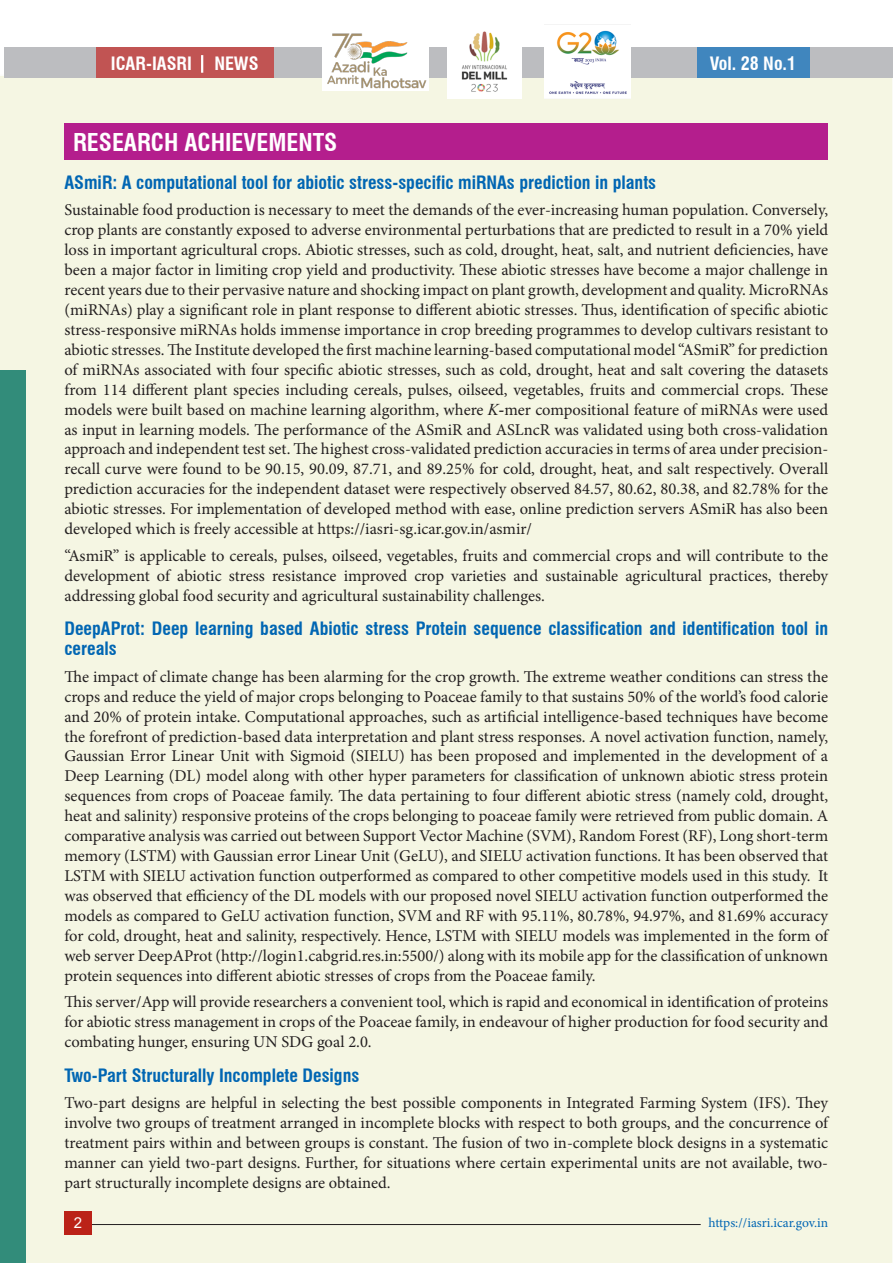
<style>
.page{position:relative;width:893px;height:1263px;background:#fff}
.page>*{position:absolute;margin:0;border:0;box-sizing:border-box;transform-origin:0 0}
.New_Main_Head{font:700 condensed 24px "Swiss 721 BT";color:#fff}
.Heading_1{font:700 condensed 18px/20px "Swiss 721 BT";color:#0166b3}
.t1{font:700 condensed 18px "Swiss 721 BT";color:#fff}
.Running_text-final{font:16.5px/20px "Minion Pro";color:#231f20;text-align:justify}
.t2{font:15px "Arial";color:#fff}
.t3{font:13.5px "Minion Pro";color:#0166b3}
.s1{font-family:"Times New Roman";font-style:italic}
</style>
<div class="page">
<div style="left:0;top:76px;width:892px;height:1187px;background:#f5f6e3"></div>
<hr style="left:84px;top:1224px;width:617px;height:1px;background:#231f20">
<div style="left:64px;top:1210px;width:28px;height:24px;background:#bb2218"></div>
<div style="left:4px;top:47px;width:889px;height:31px;background:#bcbdc0"></div>
<div style="left:96px;top:47px;width:177px;height:31px;background:#c15453"></div>
<svg style="left:201px;top:55px;width:2px;height:18px"></svg>
<div style="left:697px;top:47px;width:113px;height:30px;background:#4086be"></div>
<div style="left:0;top:370px;width:26px;height:893px;background:#328c7a"></div>
<img style="left:447px;top:31px;width:74px;height:67px">
<img style="left:544px;top:24px;width:86px;height:74px">
<img style="left:322px;top:33px;width:107px;height:58px">
<div style="left:65px;top:124px;width:763px;height:36px;background:#b41e8d"></div>
<p class="t1" style="left:111px;top:53px;width:82px">ICAR-IASRI</p>
<p class="t1" style="left:214px;top:53px;width:46px">NEWS</p>
<p class="t1" style="left:710px;top:53px;width:88px">Vol. 28 No.1</p>
<p class="New_Main_Head" style="left:73px;top:128px;width:266px">RESEARCH ACHIEVEMENTS</p>
<p class="Heading_1" style="left:64px;top:172px;width:593px">ASmiR: A computational tool for abiotic stress-specific miRNAs prediction in plants</p>
<p class="Running_text-final" style="left:64px;top:200px;width:765px">Sustainable food production is necessary to meet the demands of the ever-increasing human population. Conversely, crop plants are constantly exposed to adverse environmental perturbations that are predicted to result in a 70% yield loss in important agricultural crops. Abiotic stresses, such as cold, drought, heat, salt, and nutrient deficiencies, have been a major factor in limiting crop yield and productivity. These abiotic stresses have become a major challenge in recent years due to their pervasive nature and shocking impact on plant growth, development and quality. MicroRNAs (miRNAs) play a significant role in plant response to different abiotic stresses. Thus, identification of specific abiotic stress-responsive miRNAs holds immense importance in crop breeding programmes to develop cultivars resistant to abiotic stresses. The Institute developed the first machine learning-based computational model “ASmiR” for prediction of miRNAs associated with four specific abiotic stresses, such as cold, drought, heat and salt covering the datasets from 114 different plant species including cereals, pulses, oilseed, vegetables, fruits and commercial crops. These models were built based on machine learning algorithm, where <span class="s1">K-</span>mer compositional feature of miRNAs were used as input in learning models. The performance of the ASmiR and ASLncR was validated using both cross-validation approach and independent test set. The highest cross-validated prediction accuracies in terms of area under precision&shy;recall curve were found to be 90.15, 90.09, 87.71, and 89.25% for cold, drought, heat, and salt respectively. Overall prediction accuracies for the independent dataset were respectively observed 84.57, 80.62, 80.38, and 82.78% for the abiotic stresses. For implementation of developed method with ease, online prediction servers ASmiR has also been developed which is freely accessible at https://iasri-sg.icar.gov.in/asmir/</p>
<p class="Running_text-final" style="left:64px;top:545px;width:765px">“AsmiR” is applicable to cereals, pulses, oilseed, vegetables, fruits and commercial crops and will contribute to the development of abiotic stress resistance improved crop varieties and sustainable agricultural practices, thereby addressing global food security and agricultural sustainability challenges.</p>
<p class="Heading_1" style="left:64px;top:619px;width:765px">DeepAProt: Deep learning based Abiotic stress Protein sequence classification and identification tool in cereals</p>
<p class="Running_text-final" style="left:64px;top:666px;width:765px">The impact of climate change has been alarming for the crop growth. The extreme weather conditions can stress the crops and reduce the yield of major crops belonging to Poaceae family to that sustains 50% of the world’s food calorie and 20% of protein intake. Computational approaches, such as artificial intelligence-based techniques have become the forefront of prediction-based data interpretation and plant stress responses. A novel activation function, namely, Gaussian Error Linear Unit with Sigmoid (SIELU) has been proposed and implemented in the development of a Deep Learning (DL) model along with other hyper parameters for classification of unknown abiotic stress protein sequences from crops of Poaceae family. The data pertaining to four different abiotic stress (namely cold, drought, heat and salinity) responsive proteins of the crops belonging to poaceae family were retrieved from public domain. A comparative analysis was carried out between Support Vector Machine (SVM), Random Forest (RF), Long short-term memory (LSTM) with Gaussian error Linear Unit (GeLU), and SIELU activation functions. It has been observed that LSTM with SIELU activation function outperformed as compared to other competitive models used in this study. It was observed that efficiency of the DL models with our proposed novel SIELU activation function outperformed the models as compared to GeLU activation function, SVM and RF with 95.11%, 80.78%, 94.97%, and 81.69% accuracy for cold, drought, heat and salinity, respectively. Hence, LSTM with SIELU models was implemented in the form of web server DeepAProt (http://login1.cabgrid.res.in:5500/) along with its mobile app for the classification of unknown protein sequences into different abiotic stresses of crops from the Poaceae family.</p>
<p class="Running_text-final" style="left:64px;top:992px;width:765px">This server/App will provide researchers a convenient tool, which is rapid and economical in identification of proteins for abiotic stress management in crops of the Poaceae family, in endeavour of higher production for food security and combating hunger, ensuring UN SDG goal 2.0.</p>
<p class="Heading_1" style="left:64px;top:1065px;width:296px">Two-Part Structurally Incomplete Designs</p>
<p class="Running_text-final" style="left:64px;top:1093px;width:765px">Two-part designs are helpful in selecting the best possible components in Integrated Farming System (IFS). They involve two groups of treatment arranged in incomplete blocks with respect to both groups, and the concurrence of treatment pairs within and between groups is constant. The fusion of two in-complete block designs in a systematic manner can yield two-part designs. Further, for situations where certain experimental units are not available, two&shy;part structurally incomplete designs are obtained.</p>
<p class="t2" style="left:74px;top:1212px;width:10px">2</p>
<p class="t3" style="left:708px;top:1213px;width:121px">https://iasri.icar.gov.in</p>
</div>
